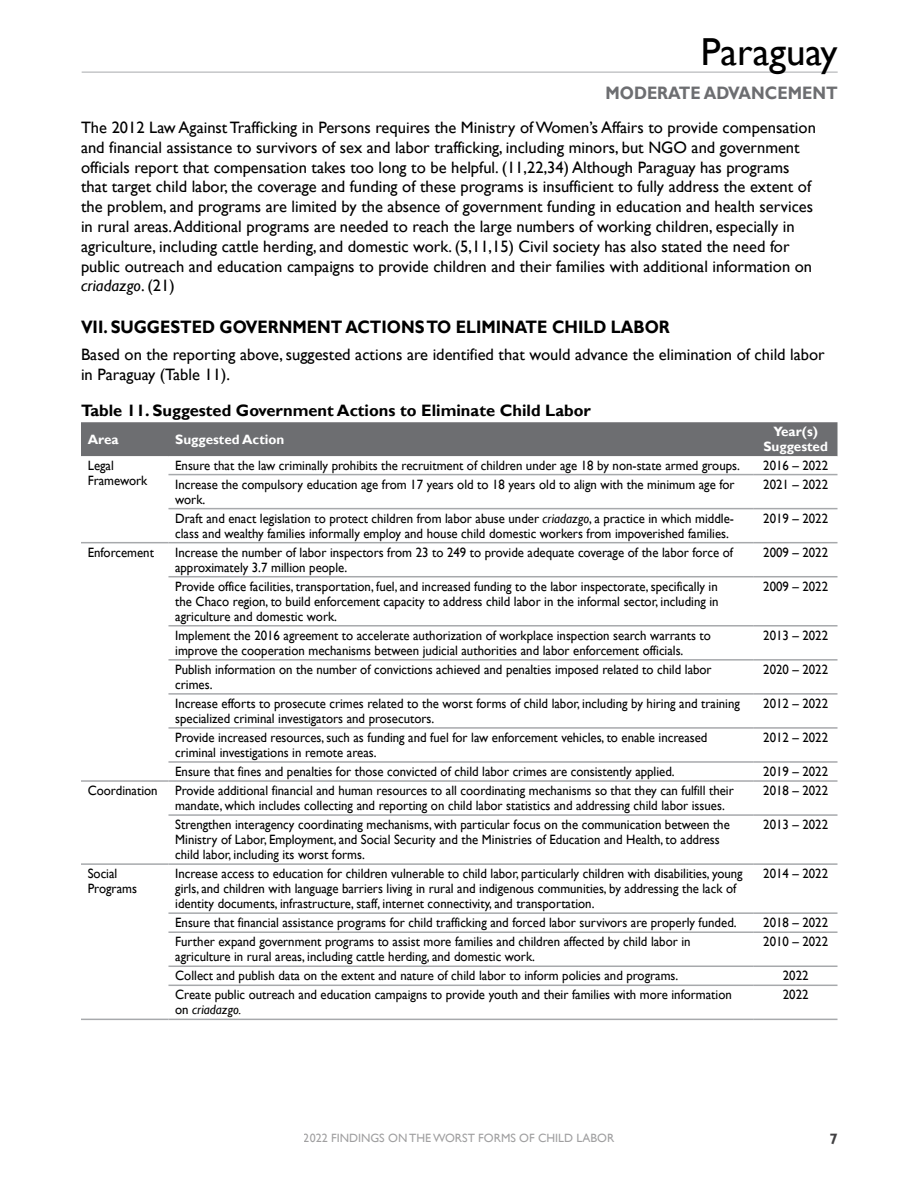
<style>
.page{position:relative;width:918px;height:1188px;background:#fff}
.page>*{position:absolute;margin:0;border:0;box-sizing:border-box;transform-origin:0 0}
.t1{font:39px "Gill Sans";color:#000}
.t2{font:700 18px "Gill Sans";color:#000;scale:.9 1}
.t3{font:700 18px "Gill Sans";color:#6d6e71;scale:.9 1}
.t4{font:16.5px/19.8px "Gill Sans";color:#000}
.TABLE_TITLES{font:700 16.5px "Gill Sans";color:#000}
.t5{font:700 15px "Gill Sans";color:#414042}
.Table_Text{font:13.5px/15px "Gill Sans";color:#000;scale:.95 1}
.Table_Head_reverse{font:700 13.5px/15px "Gill Sans";color:#fff;text-align:center}
.t6{font:12px "Gill Sans";color:#414042}
.s1{font-style:italic}
</style>
<div class="page">
<hr style="left:82px;top:72px;width:756px;height:1px;background:#a7a9ac">
<div style="left:81px;top:422px;width:757px;height:34px;background:#6d6e71"></div>
<svg style="left:81px;top:456px;width:87px;height:563px"></svg>
<svg style="left:168px;top:456px;width:670px;height:563px"></svg>
<hr style="left:168px;top:474px;width:586px;height:1px;background:#a7a9ac">
<hr style="left:754px;top:474px;width:84px;height:1px;background:#a7a9ac">
<hr style="left:168px;top:508px;width:586px;height:1px;background:#a7a9ac">
<hr style="left:754px;top:508px;width:84px;height:1px;background:#a7a9ac">
<hr style="left:81px;top:542px;width:87px;height:1px;background:#a7a9ac">
<hr style="left:168px;top:542px;width:586px;height:1px;background:#a7a9ac">
<hr style="left:754px;top:542px;width:84px;height:1px;background:#a7a9ac">
<hr style="left:168px;top:576px;width:586px;height:1px;background:#a7a9ac">
<hr style="left:754px;top:576px;width:84px;height:1px;background:#a7a9ac">
<hr style="left:168px;top:625px;width:586px;height:2px;background:#a7a9ac">
<hr style="left:754px;top:625px;width:84px;height:2px;background:#a7a9ac">
<hr style="left:168px;top:659px;width:586px;height:2px;background:#a7a9ac">
<hr style="left:754px;top:659px;width:84px;height:2px;background:#a7a9ac">
<hr style="left:168px;top:693px;width:586px;height:2px;background:#a7a9ac">
<hr style="left:754px;top:693px;width:84px;height:2px;background:#a7a9ac">
<hr style="left:168px;top:727px;width:586px;height:2px;background:#a7a9ac">
<hr style="left:754px;top:727px;width:84px;height:2px;background:#a7a9ac">
<hr style="left:168px;top:761px;width:586px;height:2px;background:#a7a9ac">
<hr style="left:754px;top:761px;width:84px;height:2px;background:#a7a9ac">
<hr style="left:81px;top:780px;width:87px;height:2px;background:#a7a9ac">
<hr style="left:168px;top:780px;width:586px;height:2px;background:#a7a9ac">
<hr style="left:754px;top:780px;width:84px;height:2px;background:#a7a9ac">
<hr style="left:168px;top:814px;width:586px;height:2px;background:#a7a9ac">
<hr style="left:754px;top:814px;width:84px;height:2px;background:#a7a9ac">
<hr style="left:81px;top:863px;width:87px;height:2px;background:#a7a9ac">
<hr style="left:168px;top:863px;width:586px;height:2px;background:#a7a9ac">
<hr style="left:754px;top:863px;width:84px;height:2px;background:#a7a9ac">
<hr style="left:168px;top:912px;width:586px;height:2px;background:#a7a9ac">
<hr style="left:754px;top:912px;width:84px;height:2px;background:#a7a9ac">
<hr style="left:168px;top:931px;width:586px;height:2px;background:#a7a9ac">
<hr style="left:754px;top:931px;width:84px;height:2px;background:#a7a9ac">
<hr style="left:168px;top:966px;width:586px;height:1px;background:#a7a9ac">
<hr style="left:754px;top:966px;width:84px;height:1px;background:#a7a9ac">
<hr style="left:168px;top:985px;width:586px;height:1px;background:#a7a9ac">
<hr style="left:754px;top:985px;width:84px;height:1px;background:#a7a9ac">
<hr style="left:81px;top:1019px;width:87px;height:1px;background:#a7a9ac">
<hr style="left:168px;top:1019px;width:586px;height:1px;background:#a7a9ac">
<hr style="left:754px;top:1019px;width:84px;height:1px;background:#a7a9ac">
<h1 class="t1" style="left:701px;top:29px;width:138px">Paraguay</h1>
<h2 class="t3" style="left:605px;top:82px;width:259px">MODERATE ADVANCEMENT</h2>
<p class="t4" style="left:81px;top:118px;width:736px">The 2012 Law Against Trafficking in Persons requires the Ministry of Women’s Affairs to provide compensation and financial assistance to survivors of sex and labor trafficking, including minors, but NGO and government officials report that compensation takes too long to be helpful. (11,22,34) Although Paraguay has programs that target child labor, the coverage and funding of these programs is insufficient to fully address the extent of the problem, and programs are limited by the absence of government funding in education and health services in rural areas. Additional programs are needed to reach the large numbers of working children, especially in agriculture, including cattle herding, and domestic work. (5,11,15) Civil society has also stated the need for public outreach and education campaigns to provide children and their families with additional information on <span class="s1">criadazgo</span>. (21)</p>
<h2 class="t2" style="left:81px;top:316px;width:656px">VII. SUGGESTED GOVERNMENT ACTIONS TO ELIMINATE CHILD LABOR</h2>
<p class="t4" style="left:81px;top:345px;width:745px">Based on the reporting above, suggested actions are identified that would advance the elimination of child labor in Paraguay (Table 11).</p>
<h3 class="TABLE_TITLES" style="left:81px;top:401px;width:511px">Table 11. Suggested Government Actions to Eliminate Child Labor</h3>
<p class="Table_Head_reverse" style="left:88px;top:432px;width:32px">Area</p>
<p class="Table_Head_reverse" style="left:175px;top:432px;width:111px">Suggested Action</p>
<p class="Table_Head_reverse" style="left:763px;top:425px;width:66px">Year(s)<br>Suggested</p>
<p class="Table_Text" style="left:88px;top:458px;width:64px">Legal<br>Framework</p>
<p class="Table_Text" style="left:175px;top:458px;width:596px">Ensure that the law criminally prohibits the recruitment of children under age 18 by non-state armed groups.</p>
<p class="Table_Text" style="left:763px;top:458px;width:70px">2016 – 2022</p>
<p class="Table_Text" style="left:175px;top:477px;width:590px">Increase the compulsory education age from 17 years old to 18 years old to align with the minimum age for work.</p>
<p class="Table_Text" style="left:763px;top:477px;width:70px">2021 – 2022</p>
<p class="Table_Text" style="left:175px;top:511px;width:590px">Draft and enact legislation to protect children from labor abuse under <span class="s1">criadazgo</span>, a practice in which middle&shy;class and wealthy families informally employ and house child domestic workers from impoverished families.</p>
<p class="Table_Text" style="left:763px;top:511px;width:70px">2019 – 2022</p>
<p class="Table_Text" style="left:88px;top:545px;width:71px">Enforcement</p>
<p class="Table_Text" style="left:175px;top:545px;width:589px">Increase the number of labor inspectors from 23 to 249 to provide adequate coverage of the labor force of approximately 3.7 million people.</p>
<p class="Table_Text" style="left:763px;top:545px;width:70px">2009 – 2022</p>
<p class="Table_Text" style="left:175px;top:579px;width:574px;text-align:justify">Provide office facilities, transportation, fuel, and increased funding to the labor inspectorate, specifically in the Chaco region, to build enforcement capacity to address child labor in the informal sector, including in agriculture and domestic work.</p>
<p class="Table_Text" style="left:763px;top:579px;width:70px">2009 – 2022</p>
<p class="Table_Text" style="left:175px;top:628px;width:565px">Implement the 2016 agreement to accelerate authorization of workplace inspection search warrants to improve the cooperation mechanisms between judicial authorities and labor enforcement officials.</p>
<p class="Table_Text" style="left:763px;top:628px;width:70px">2013 – 2022</p>
<p class="Table_Text" style="left:175px;top:662px;width:566px">Publish information on the number of convictions achieved and penalties imposed related to child labor crimes.</p>
<p class="Table_Text" style="left:763px;top:662px;width:70px">2020 – 2022</p>
<p class="Table_Text" style="left:175px;top:696px;width:596px">Increase efforts to prosecute crimes related to the worst forms of child labor, including by hiring and training specialized criminal investigators and prosecutors.</p>
<p class="Table_Text" style="left:763px;top:696px;width:70px">2012 – 2022</p>
<p class="Table_Text" style="left:175px;top:730px;width:562px">Provide increased resources, such as funding and fuel for law enforcement vehicles, to enable increased criminal investigations in remote areas.</p>
<p class="Table_Text" style="left:763px;top:730px;width:70px">2012 – 2022</p>
<p class="Table_Text" style="left:175px;top:764px;width:527px">Ensure that fines and penalties for those convicted of child labor crimes are consistently applied.</p>
<p class="Table_Text" style="left:763px;top:764px;width:70px">2019 – 2022</p>
<p class="Table_Text" style="left:88px;top:783px;width:75px">Coordination</p>
<p class="Table_Text" style="left:175px;top:783px;width:590px">Provide additional financial and human resources to all coordinating mechanisms so that they can fulfill their mandate, which includes collecting and reporting on child labor statistics and addressing child labor issues.</p>
<p class="Table_Text" style="left:763px;top:783px;width:70px">2018 – 2022</p>
<p class="Table_Text" style="left:175px;top:817px;width:585px">Strengthen interagency coordinating mechanisms, with particular focus on the communication between the<br>Ministry of Labor, Employment, and Social Security and the Ministries of Education and Health, to address child labor, including its worst forms.</p>
<p class="Table_Text" style="left:763px;top:817px;width:70px">2013 – 2022</p>
<p class="Table_Text" style="left:88px;top:867px;width:53px">Social<br>Programs</p>
<p class="Table_Text" style="left:175px;top:867px;width:599px">Increase access to education for children vulnerable to child labor, particularly children with disabilities, young girls, and children with language barriers living in rural and indigenous communities, by addressing the lack of identity documents, infrastructure, staff, internet connectivity, and transportation.</p>
<p class="Table_Text" style="left:763px;top:867px;width:70px">2014 – 2022</p>
<p class="Table_Text" style="left:175px;top:916px;width:593px">Ensure that financial assistance programs for child trafficking and forced labor survivors are properly funded.</p>
<p class="Table_Text" style="left:763px;top:916px;width:70px">2018 – 2022</p>
<p class="Table_Text" style="left:175px;top:935px;width:544px">Further expand government programs to assist more families and children affected by child labor in agriculture in rural areas, including cattle herding, and domestic work.</p>
<p class="Table_Text" style="left:763px;top:935px;width:70px">2010 – 2022</p>
<p class="Table_Text" style="left:175px;top:969px;width:531px">Collect and publish data on the extent and nature of child labor to inform policies and programs.</p>
<p class="Table_Text" style="left:783px;top:969px;width:29px">2022</p>
<p class="Table_Text" style="left:175px;top:988px;width:587px">Create public outreach and education campaigns to provide youth and their families with more information on <span class="s1">criadazgo.</span></p>
<p class="Table_Text" style="left:783px;top:988px;width:29px">2022</p>
<p class="t6" style="left:304px;top:1131px;width:312px">2022 FINDINGS ON THE WORST FORMS OF CHILD LABOR</p>
<p class="t5" style="left:829px;top:1130px;width:10px">7</p>
</div>
